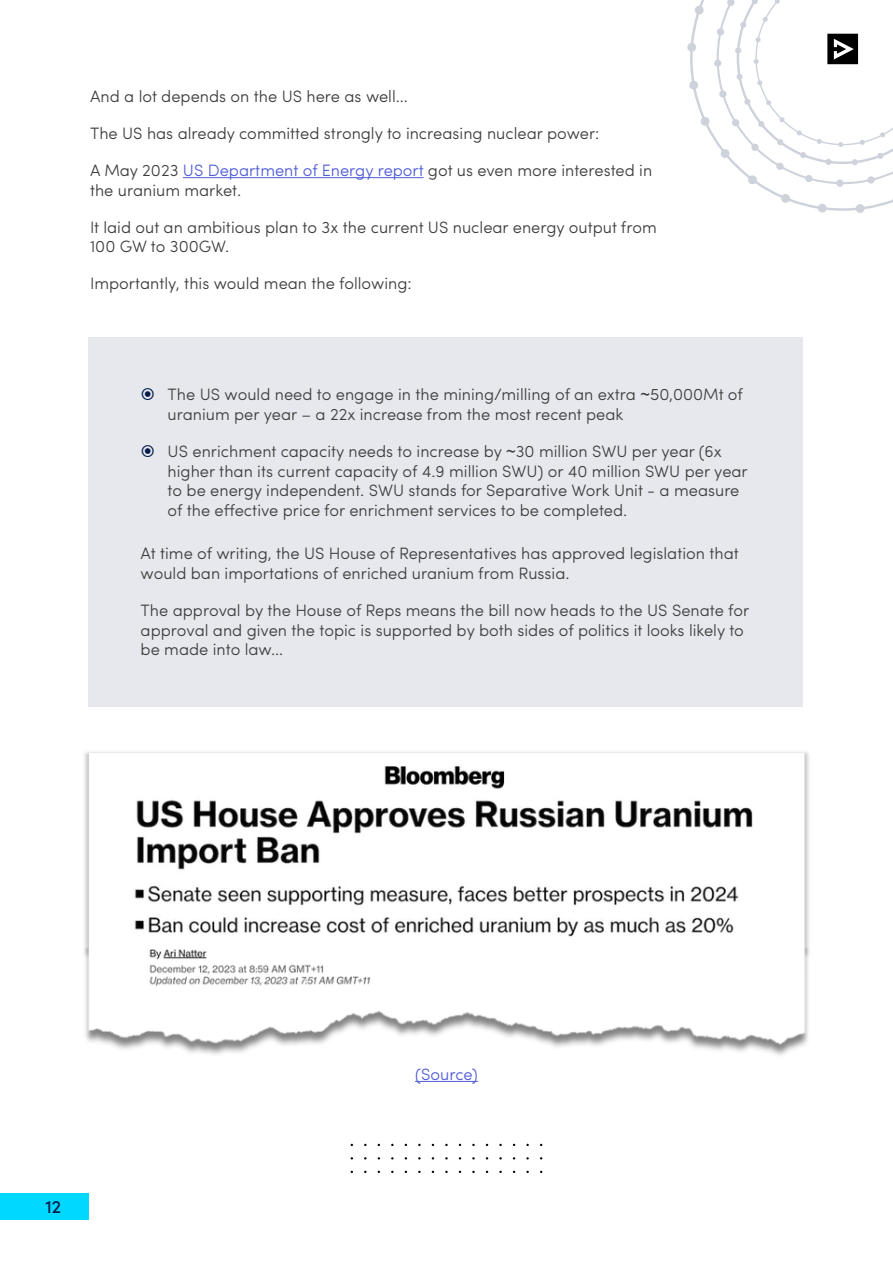
<style>
.page{position:relative;width:893px;height:1263px;background:#fff}
.page>*{position:absolute;margin:0;border:0;box-sizing:border-box;transform-origin:0 0}
.t1{font:500 18px "Sofia Pro";color:#001a4a}
.body{font:300 16.5px/19.8px "Sofia Pro";color:#3e3e3f}
.body-2{font:300 16.5px "Sofia Pro";color:#4f5cd6}
.s1{color:#4f5cd6}
.s2{font-family:"Arial";font-weight:400}
</style>
<div class="page">
<div style="left:88px;top:338px;width:715px;height:369px;background:#e6e8ed"></div>
<hr style="left:183px;top:177px;width:241px;height:1px;background:#4f5cd6">
<img style="left:84px;top:752px;width:726px;height:303px">
<hr style="left:415px;top:1081px;width:63px;height:1px;background:#4f5cd6">
<div style="left:0;top:1193px;width:89px;height:27px;background:#01d8ff"></div>
<svg style="left:687px;top:0;width:206px;height:213px"></svg>
<p class="body" style="left:90px;top:86px;width:319px">And a lot depends on the US here as well…</p>
<p class="body" style="left:90px;top:122px;width:511px">The US has already committed strongly to increasing nuclear power:</p>
<p class="body" style="left:90px;top:159px;width:564px">A May 2023 <span class="s1">US Department of Energy report</span> got us even more interested in the uranium market.</p>
<p class="body" style="left:90px;top:216px;width:568px">It laid out an ambitious plan to 3x the current US nuclear energy output from<br>100 GW to 300GW.</p>
<p class="body" style="left:90px;top:272px;width:323px">Importantly, this would mean the following:</p>
<p class="body" style="left:168px;top:383px;width:577px">The US would need to engage in the mining/milling of an extra <span class="s2">~</span>50,000Mt of uranium per year – a 22x increase from the most recent peak</p>
<p class="body" style="left:168px;top:440px;width:582px">US enrichment capacity needs to increase by <span class="s2">~</span>30 million SWU per year (6x higher than its current capacity of 4.9 million SWU) or 40 million SWU per year to be energy independent. SWU stands for Separative Work Unit - a measure of the effective price for enrichment services to be completed.</p>
<p class="body" style="left:141px;top:542px;width:600px">At time of writing, the US House of Representatives has approved legislation that would ban importations of enriched uranium from Russia.</p>
<p class="body" style="left:141px;top:599px;width:610px">The approval by the House of Reps means the bill now heads to the US Senate for approval and given the topic is supported by both sides of politics it looks likely to be made into law…</p>
<p class="t1" style="left:45px;top:1193px;width:17px">12</p>
<p class="body-2" style="left:415px;top:1062px;width:64px">(Source)</p>
</div>
